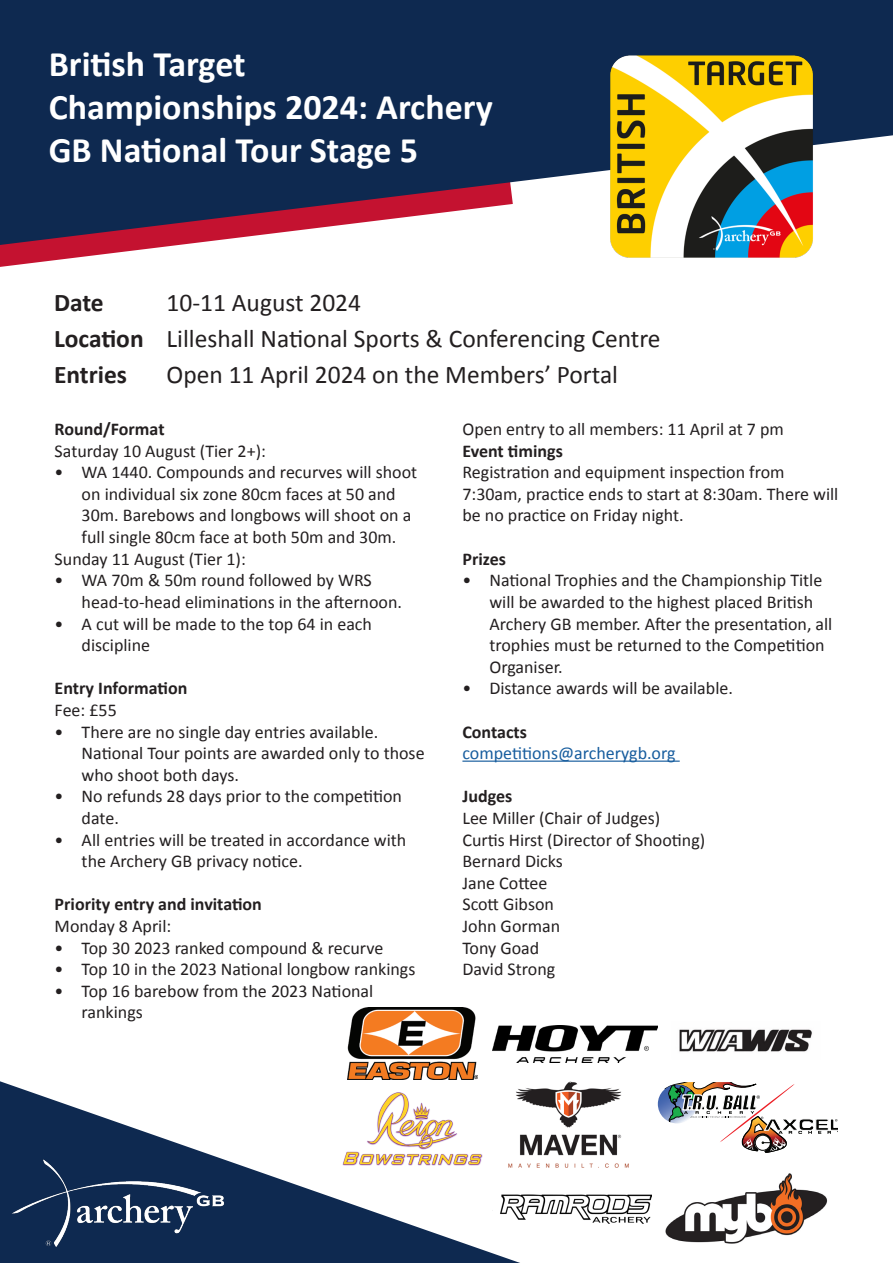
<style>
.page{position:relative;width:893px;height:1263px;background:#fff}
.page>*{position:absolute;margin:0;border:0;box-sizing:border-box;transform-origin:0 0}
.t1{font:700 36px/43.2px "Calibri";color:#fff}
.t2{font:25.5px "Calibri";color:#231f20}
.t3{font:700 25.5px/36px "Calibri";color:#231f20}
.t4{font:18px/21.6px "Calibri";color:#231f20}
.t5{font:700 18px "Calibri";color:#231f20}
.t6{font:18px "Calibri";color:#175d9e}
</style>
<div class="page">
<svg style="left:0;top:1007px;width:665px;height:256px"></svg>
<img style="left:0;top:1107px;width:255px;height:156px">
<svg style="left:0;top:0;width:893px;height:267px;fill:#0e2950"></svg>
<hr style="left:462px;top:760px;width:218px;height:2px;background:#175d9e">
<img style="left:609px;top:54px;width:204px;height:204px">
<img style="left:679px;top:1029px;width:133px;height:23px">
<img style="left:492px;top:1025px;width:165px;height:37px">
<svg style="left:658px;top:1084px;width:39px;height:39px"></svg>
<svg style="left:665px;top:1082px;width:173px;height:71px"></svg>
<img style="left:499px;top:1076px;width:138px;height:96px">
<img style="left:342px;top:1092px;width:141px;height:74px">
<img style="left:347px;top:1008px;width:131px;height:72px">
<img style="left:662px;top:1172px;width:166px;height:73px">
<img style="left:493px;top:1186px;width:158px;height:45px">
<p class="t1" style="left:49px;top:41px;width:199px">British Target</p>
<p class="t1" style="left:49px;top:84px;width:446px">Championships 2024: Archery<br>GB National Tour Stage 5</p>
<p class="t2" style="left:167px;top:287px;width:196px">10-11 August 2024</p>
<p class="t2" style="left:167px;top:323px;width:496px">Lilleshall National Sports &amp; Conferencing Centre</p>
<p class="t2" style="left:167px;top:359px;width:453px">Open 11 April 2024 on the Members’ Portal</p>
<h2 class="t3" style="left:54px;top:283px;width:91px">Date<br>Location<br>Entries</h2>
<p class="t5" style="left:55px;top:418px;width:111px">Round/Format</p>
<p class="t4" style="left:55px;top:439px;width:213px">Saturday 10 August (Tier 2+):</p>
<p class="t4" style="left:82px;top:461px;width:337px;text-indent:-27px">• WA 1440. Compounds and recurves will shoot on individual six zone 80cm faces at 50 and 30m. Barebows and longbows will shoot on a full single 80cm face at both 50m and 30m.</p>
<p class="t4" style="left:55px;top:547px;width:193px">Sunday 11 August (Tier 1):</p>
<p class="t4" style="left:82px;top:569px;width:322px;text-indent:-27px">• WA 70m &amp; 50m round followed by WRS head-to-head eliminations in the afternoon.</p>
<p class="t4" style="left:82px;top:612px;width:292px;text-indent:-27px">• A cut will be made to the top 64 in each discipline</p>
<p class="t5" style="left:55px;top:677px;width:134px">Entry Information</p>
<p class="t4" style="left:55px;top:698px;width:64px">Fee: £55</p>
<p class="t4" style="left:82px;top:720px;width:344px;text-indent:-27px">• There are no single day entries available.<br>National Tour points are awarded only to those who shoot both days.</p>
<p class="t4" style="left:82px;top:785px;width:322px;text-indent:-27px">• No refunds 28 days prior to the competition date.</p>
<p class="t4" style="left:82px;top:828px;width:326px;text-indent:-27px">• All entries will be treated in accordance with the Archery GB privacy notice.</p>
<p class="t5" style="left:55px;top:893px;width:209px">Priority entry and invitation</p>
<p class="t4" style="left:55px;top:914px;width:118px">Monday 8 April:</p>
<p class="t4" style="left:55px;top:936px;width:330px">• Top 30 2023 ranked compound &amp; recurve</p>
<p class="t4" style="left:55px;top:957px;width:362px">• Top 10 in the 2023 National longbow rankings</p>
<p class="t4" style="left:82px;top:979px;width:293px;text-indent:-27px">• Top 16 barebow from the 2023 National rankings</p>
<p class="t4" style="left:462px;top:417px;width:323px">Open entry to all members: 11 April at 7 pm</p>
<p class="t5" style="left:462px;top:439px;width:102px">Event timings</p>
<p class="t4" style="left:462px;top:461px;width:377px">Registration and equipment inspection from<br>7:30am, practice ends to start at 8:30am. There will be no practice on Friday night.</p>
<p class="t5" style="left:462px;top:547px;width:45px">Prizes</p>
<p class="t4" style="left:489px;top:569px;width:344px;text-indent:-27px">• National Trophies and the Championship Title will be awarded to the highest placed British Archery GB member. After the presentation, all trophies must be returned to the Competition Organiser.</p>
<p class="t4" style="left:462px;top:677px;width:272px">• Distance awards will be available.</p>
<p class="t5" style="left:462px;top:720px;width:66px">Contacts</p>
<p class="t6" style="left:462px;top:742px;width:215px">competitions@archerygb.org</p>
<p class="t5" style="left:462px;top:785px;width:51px">Judges</p>
<p class="t4" style="left:462px;top:806px;width:199px">Lee Miller (Chair of Judges)</p>
<p class="t4" style="left:462px;top:828px;width:244px">Curtis Hirst (Director of Shooting)</p>
<p class="t4" style="left:462px;top:849px;width:102px">Bernard Dicks</p>
<p class="t4" style="left:462px;top:871px;width:87px">Jane Cottee</p>
<p class="t4" style="left:462px;top:893px;width:93px">Scott Gibson</p>
<p class="t4" style="left:462px;top:914px;width:99px">John Gorman</p>
<p class="t4" style="left:462px;top:936px;width:78px">Tony Goad</p>
<p class="t4" style="left:462px;top:957px;width:94px">David Strong</p>
</div>
